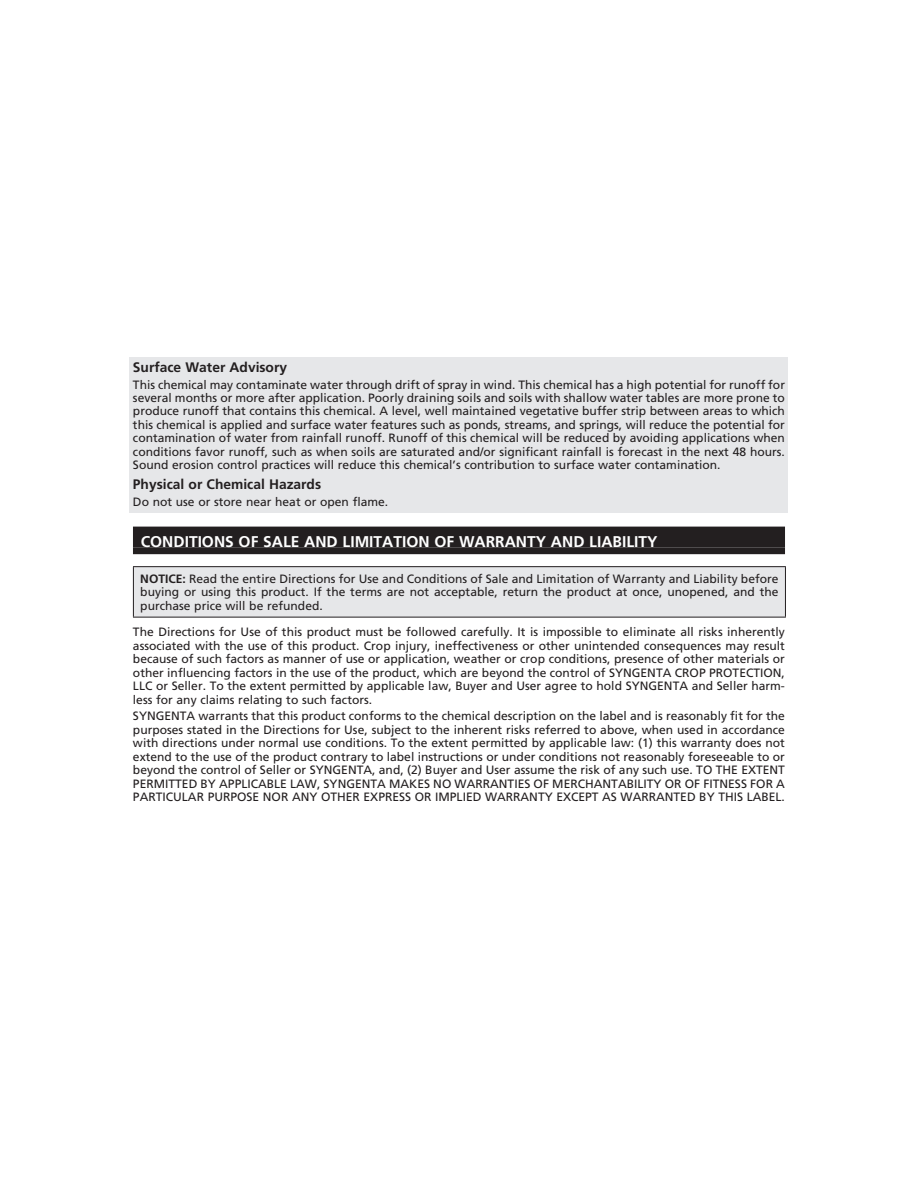
<style>
.page{position:relative;width:918px;height:1188px;background:#fff}
.page>*{position:absolute;margin:0;border:0;box-sizing:border-box;transform-origin:0 0}
.t1{font:700 15.6px "Frutiger LT Std";color:#fff}
.t2{font:700 13.8px "Frutiger LT Std";color:#231f20}
.t3{font:12.15px/13.5px "Frutiger LT Std";color:#231f20;text-align:justify}
.s1{font-weight:700}
</style>
<div class="page">
<div style="left:129px;top:358px;width:659px;height:155px;background:#e6e7e9"></div>
<div style="left:133px;top:527px;width:652px;height:20px;background:#231f20"></div>
<div style="left:133px;top:547px;width:652px;height:7px;background:#231f20"></div>
<div style="left:133px;top:567px;width:652px;height:50px;background:#e6e7e9"></div>
<hr style="left:133px;top:566px;width:653px;height:1px;background:#231f20">
<hr style="left:133px;top:567px;width:1px;height:50px;background:#231f20">
<hr style="left:785px;top:567px;width:1px;height:50px;background:#231f20">
<hr style="left:133px;top:617px;width:653px;height:1px;background:#231f20">
<p class="t2" style="left:133px;top:361px;width:156px">Surface Water Advisory</p>
<p class="t3" style="left:133px;top:378px;width:654px">This chemical may contaminate water through drift of spray in wind. This chemical has a high potential for runoff for several months or more after application. Poorly draining soils and soils with shallow water tables are more prone to produce runoff that contains this chemical. A level, well maintained vegetative buffer strip between areas to which this chemical is applied and surface water features such as ponds, streams, and springs, will reduce the potential for contamination of water from rainfall runoff. Runoff of this chemical will be reduced by avoiding applications when conditions favor runoff, such as when soils are saturated and/or significant rainfall is forecast in the next 48 hours.<br>Sound erosion control practices will reduce this chemical’s contribution to surface water contamination.</p>
<p class="t2" style="left:133px;top:478px;width:190px">Physical or Chemical Hazards</p>
<p class="t3" style="left:133px;top:496px;width:257px">Do not use or store near heat or open flame.</p>
<p class="t1" style="left:141px;top:535px;width:518px">CONDITIONS OF SALE AND LIMITATION OF WARRANTY AND LIABILITY</p>
<p class="t3" style="left:140px;top:572px;width:640px"><span class="s1">NOTICE:</span> Read the entire Directions for Use and Conditions of Sale and Limitation of Warranty and Liability before buying or using this product. If the terms are not acceptable, return the product at once, unopened, and the purchase price will be refunded.</p>
<p class="t3" style="left:133px;top:626px;width:654px">The Directions for Use of this product must be followed carefully. It is impossible to eliminate all risks inherently associated with the use of this product. Crop injury, ineffectiveness or other unintended consequences may result because of such factors as manner of use or application, weather or crop conditions, presence of other materials or other influencing factors in the use of the product, which are beyond the control of SYNGENTA CROP PROTECTION, LLC or Seller. To the extent permitted by applicable law, Buyer and User agree to hold SYNGENTA and Seller harm&shy;less for any claims relating to such factors.</p>
<p class="t3" style="left:133px;top:710px;width:654px">SYNGENTA warrants that this product conforms to the chemical description on the label and is reasonably fit for the purposes stated in the Directions for Use, subject to the inherent risks referred to above, when used in accordance with directions under normal use conditions. To the extent permitted by applicable law: (1) this warranty does not extend to the use of the product contrary to label instructions or under conditions not reasonably foreseeable to or beyond the control of Seller or SYNGENTA, and, (2) Buyer and User assume the risk of any such use. TO THE EXTENT PERMITTED BY APPLICABLE LAW, SYNGENTA MAKES NO WARRANTIES OF MERCHANTABILITY OR OF FITNESS FOR A PARTICULAR PURPOSE NOR ANY OTHER EXPRESS OR IMPLIED WARRANTY EXCEPT AS WARRANTED BY THIS LABEL.</p>
</div>
